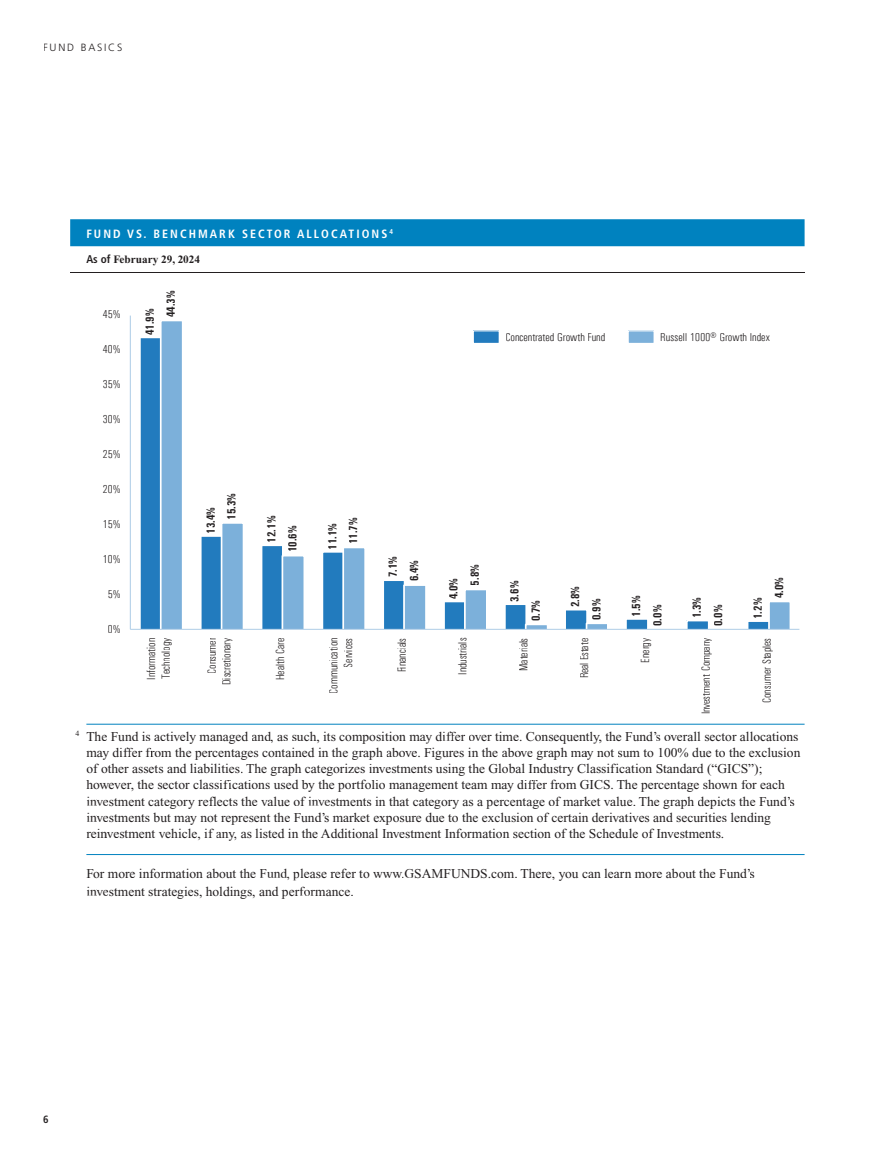
<style>
.page{position:relative;width:891px;height:1161px;background:#fff}
.page>*{position:absolute;margin:0;border:0;box-sizing:border-box;transform-origin:0 0}
.t1{font:13.5px/16.2px "Times New Roman";color:#231f20}
.t2{font:700 condensed 12px "Frutiger LT Std";letter-spacing:.17em;color:#fff}
.t3{font:300 condensed 11.85px/14.7px "Univers";letter-spacing:-.005em;color:#231f20;text-align:right}
.t4{font:700 condensed 11.85px "Univers";letter-spacing:-.005em;color:#231f20}
.t5{font:300 condensed 11.4px "Univers";color:#231f20}
.t6{font:700 11.25px "Times New Roman";color:#231f20}
.t7{font:300 10.5px "Frutiger LT Std";letter-spacing:.17em;color:#231f20}
.t8{font:700 condensed 10.5px "Frutiger LT Std";color:#231f20}
.s1{font-family:"Frutiger LT Std";font-stretch:condensed}
</style>
<div class="page">
<div style="left:70px;top:219px;width:735px;height:27px;background:#0082bf"></div>
<hr style="left:70px;top:272px;width:735px;height:1px;background:#231f20">
<hr style="left:86px;top:724px;width:719px;height:1px;background:#0082bf">
<hr style="left:86px;top:854px;width:719px;height:1px;background:#0082bf">
<svg style="left:139px;top:338px;width:21px;height:291px;background:#3586c3"></svg>
<svg style="left:200px;top:536px;width:21px;height:93px;background:#3787c4"></svg>
<div style="left:262px;top:545px;width:20px;height:84px;background:#227bbe"></div>
<div style="left:261px;top:544px;width:23px;height:87px;border:2px solid #fff"></div>
<div style="left:322px;top:552px;width:21px;height:77px;background:#227bbe"></div>
<div style="left:322px;top:551px;width:23px;height:80px;border:2px solid #fff"></div>
<div style="left:383px;top:580px;width:21px;height:49px;background:#227bbe"></div>
<div style="left:382px;top:579px;width:23px;height:52px;border:2px solid #fff"></div>
<svg style="left:443px;top:602px;width:21px;height:27px"></svg>
<div style="left:505px;top:604px;width:21px;height:25px;background:#227bbe"></div>
<div style="left:504px;top:603px;width:23px;height:28px;border:2px solid #fff"></div>
<div style="left:565px;top:610px;width:22px;height:19px;background:#227bbe"></div>
<div style="left:564px;top:609px;width:24px;height:22px;border:2px solid #fff"></div>
<div style="left:626px;top:619px;width:21px;height:10px;background:#227bbe"></div>
<div style="left:625px;top:618px;width:24px;height:13px;border:2px solid #fff"></div>
<div style="left:686px;top:620px;width:24px;height:11px;border:2px solid #fff"></div>
<div style="left:748px;top:621px;width:21px;height:8px;background:#227bbe"></div>
<div style="left:747px;top:620px;width:23px;height:11px;border:2px solid #fff"></div>
<div style="left:161px;top:320px;width:21px;height:309px;background:#7cb0da"></div>
<div style="left:160px;top:320px;width:24px;height:311px;border:2px solid #fff"></div>
<div style="left:222px;top:523px;width:21px;height:106px;background:#7cb0da"></div>
<div style="left:221px;top:522px;width:23px;height:109px;border:2px solid #fff"></div>
<div style="left:282px;top:556px;width:22px;height:73px;background:#7cb0da"></div>
<div style="left:282px;top:555px;width:23px;height:76px;border:2px solid #fff"></div>
<div style="left:343px;top:547px;width:22px;height:82px;background:#7cb0da"></div>
<div style="left:342px;top:547px;width:24px;height:84px;border:2px solid #fff"></div>
<div style="left:404px;top:585px;width:21px;height:44px;background:#7cb0da"></div>
<div style="left:403px;top:584px;width:24px;height:47px;border:2px solid #fff"></div>
<div style="left:465px;top:589px;width:21px;height:40px;background:#7cb0da"></div>
<div style="left:464px;top:589px;width:24px;height:42px;border:2px solid #fff"></div>
<div style="left:526px;top:624px;width:21px;height:5px;background:#7cb0da"></div>
<div style="left:525px;top:624px;width:24px;height:7px;border:2px solid #fff"></div>
<svg style="left:585px;top:622px;width:146px;height:9px"></svg>
<div style="left:769px;top:601px;width:21px;height:28px;background:#7cb0da"></div>
<div style="left:768px;top:601px;width:23px;height:30px;border:2px solid #fff"></div>
<div style="left:263px;top:510px;width:16px;height:35px;background:#fff"></div>
<div style="left:324px;top:517px;width:16px;height:35px;background:#fff"></div>
<div style="left:385px;top:550px;width:16px;height:30px;background:#fff"></div>
<div style="left:506px;top:575px;width:17px;height:29px;background:#fff"></div>
<div style="left:568px;top:581px;width:15px;height:29px;background:#fff"></div>
<div style="left:628px;top:590px;width:16px;height:29px;background:#fff"></div>
<div style="left:750px;top:592px;width:16px;height:29px;background:#fff"></div>
<div style="left:649px;top:599px;width:17px;height:29px;background:#fff"></div>
<div style="left:710px;top:599px;width:16px;height:29px;background:#fff"></div>
<hr style="left:130px;top:316px;width:1px;height:313px;background:#adcce6">
<hr style="left:130px;top:629px;width:669px;height:1px;background:#adcce6">
<div style="left:473px;top:331px;width:26px;height:12px;background:#227bbe"></div>
<div style="left:473px;top:330px;width:27px;height:14px;border:1px solid #fff"></div>
<div style="left:628px;top:331px;width:26px;height:12px;background:#7cb0da"></div>
<div style="left:628px;top:330px;width:27px;height:14px;border:1px solid #fff"></div>
<p class="t7" style="left:43px;top:43px;width:81px">FUND BASICS</p>
<p class="t2" style="left:86px;top:229px;width:308px">FUND VS. BENCHMARK SECTOR ALLOCATIONS <sup>4</sup></p>
<p class="t6" style="left:86px;top:256px;width:115px"><span class="s1">As of</span> February 29, 2024</p>
<p class="t5" style="left:103px;top:308px;width:20px">45%</p>
<p class="t5" style="left:103px;top:343px;width:20px">40%</p>
<p class="t5" style="left:103px;top:378px;width:20px">35%</p>
<p class="t5" style="left:103px;top:413px;width:20px">30%</p>
<p class="t5" style="left:103px;top:448px;width:20px">25%</p>
<p class="t5" style="left:103px;top:482px;width:20px">20%</p>
<p class="t5" style="left:103px;top:517px;width:20px">15%</p>
<p class="t5" style="left:103px;top:552px;width:20px">10%</p>
<p class="t5" style="left:108px;top:587px;width:14px">5%</p>
<p class="t5" style="left:108px;top:622px;width:14px">0%</p>
<p class="t4" style="left:143px;top:335px;width:28px;rotate:-90deg">41.9%</p>
<p class="t4" style="left:164px;top:317px;width:28px;rotate:-90deg">44.3%</p>
<p class="t4" style="left:224px;top:520px;width:28px;rotate:-90deg">15.3%</p>
<p class="t4" style="left:204px;top:534px;width:28px;rotate:-90deg">13.4%</p>
<p class="t4" style="left:264px;top:543px;width:28px;rotate:-90deg">12.1%</p>
<p class="t4" style="left:325px;top:550px;width:28px;rotate:-90deg">11.1%</p>
<p class="t4" style="left:285px;top:552px;width:28px;rotate:-90deg">10.6%</p>
<p class="t4" style="left:346px;top:544px;width:28px;rotate:-90deg">11.7%</p>
<p class="t4" style="left:386px;top:577px;width:23px;rotate:-90deg">7.1%</p>
<p class="t5" style="left:505px;top:331px;width:101px">Concentrated Growth Fund</p>
<p class="t5" style="left:660px;top:331px;width:111px">Russell 1000® Growth Index</p>
<p class="t4" style="left:407px;top:581px;width:23px;rotate:-90deg">6.4%</p>
<p class="t4" style="left:468px;top:586px;width:23px;rotate:-90deg">5.8%</p>
<p class="t4" style="left:446px;top:599px;width:23px;rotate:-90deg">4.0%</p>
<p class="t4" style="left:507px;top:602px;width:23px;rotate:-90deg">3.6%</p>
<p class="t4" style="left:568px;top:607px;width:23px;rotate:-90deg">2.8%</p>
<p class="t4" style="left:629px;top:617px;width:23px;rotate:-90deg">1.5%</p>
<p class="t4" style="left:690px;top:618px;width:23px;rotate:-90deg">1.3%</p>
<p class="t4" style="left:750px;top:619px;width:23px;rotate:-90deg">1.2%</p>
<p class="t4" style="left:529px;top:621px;width:23px;rotate:-90deg">0.7%</p>
<p class="t4" style="left:589px;top:620px;width:23px;rotate:-90deg">0.9%</p>
<p class="t4" style="left:650px;top:626px;width:23px;rotate:-90deg">0.0%</p>
<p class="t4" style="left:711px;top:626px;width:23px;rotate:-90deg">0.0%</p>
<p class="t4" style="left:772px;top:598px;width:23px;rotate:-90deg">4.0%</p>
<p class="t3" style="left:144px;top:680px;width:43px;text-align:left;rotate:-90deg">Information<br>Technology</p>
<p class="t3" style="left:205px;top:685px;width:49px;rotate:-90deg">Consumer<br>Discretionary</p>
<p class="t3" style="left:273px;top:680px;width:44px;rotate:-90deg">Health Care</p>
<p class="t3" style="left:326px;top:694px;width:58px;rotate:-90deg">Communication<br>Services</p>
<p class="t3" style="left:394px;top:672px;width:36px;rotate:-90deg">Financials</p>
<p class="t3" style="left:455px;top:675px;width:38px;rotate:-90deg">Industrials</p>
<p class="t3" style="left:516px;top:671px;width:35px;rotate:-90deg">Materials</p>
<p class="t3" style="left:577px;top:678px;width:42px;rotate:-90deg">Real Estate</p>
<p class="t3" style="left:638px;top:663px;width:26px;rotate:-90deg">Energy</p>
<p class="t3" style="left:698px;top:714px;width:78px;rotate:-90deg">Investment Company</p>
<p class="t3" style="left:759px;top:703px;width:66px;rotate:-90deg">Consumer Staples</p>
<p class="t1" style="left:86px;top:729px;width:716px;text-indent:-11px"><sup>4</sup> The Fund is actively managed and, as such, its composition may differ over time. Consequently, the Fund’s overall sector allocations may differ from the percentages contained in the graph above. Figures in the above graph may not sum to 100% due to the exclusion of other assets and liabilities. The graph categorizes investments using the Global Industry Classification Standard (“GICS”); however, the sector classifications used by the portfolio management team may differ from GICS. The percentage shown for each investment category reflects the value of investments in that category as a percentage of market value. The graph depicts the Fund’s investments but may not represent the Fund’s market exposure due to the exclusion of certain derivatives and securities lending reinvestment vehicle, if any, as listed in the Additional Investment Information section of the Schedule of Investments.</p>
<p class="t1" style="left:86px;top:865px;width:670px;line-height:18px">For more information about the Fund, please refer to www.GSAMFUNDS.com. There, you can learn more about the Fund’s investment strategies, holdings, and performance.</p>
<p class="t8" style="left:43px;top:1115px;width:7px">6</p>
</div>
